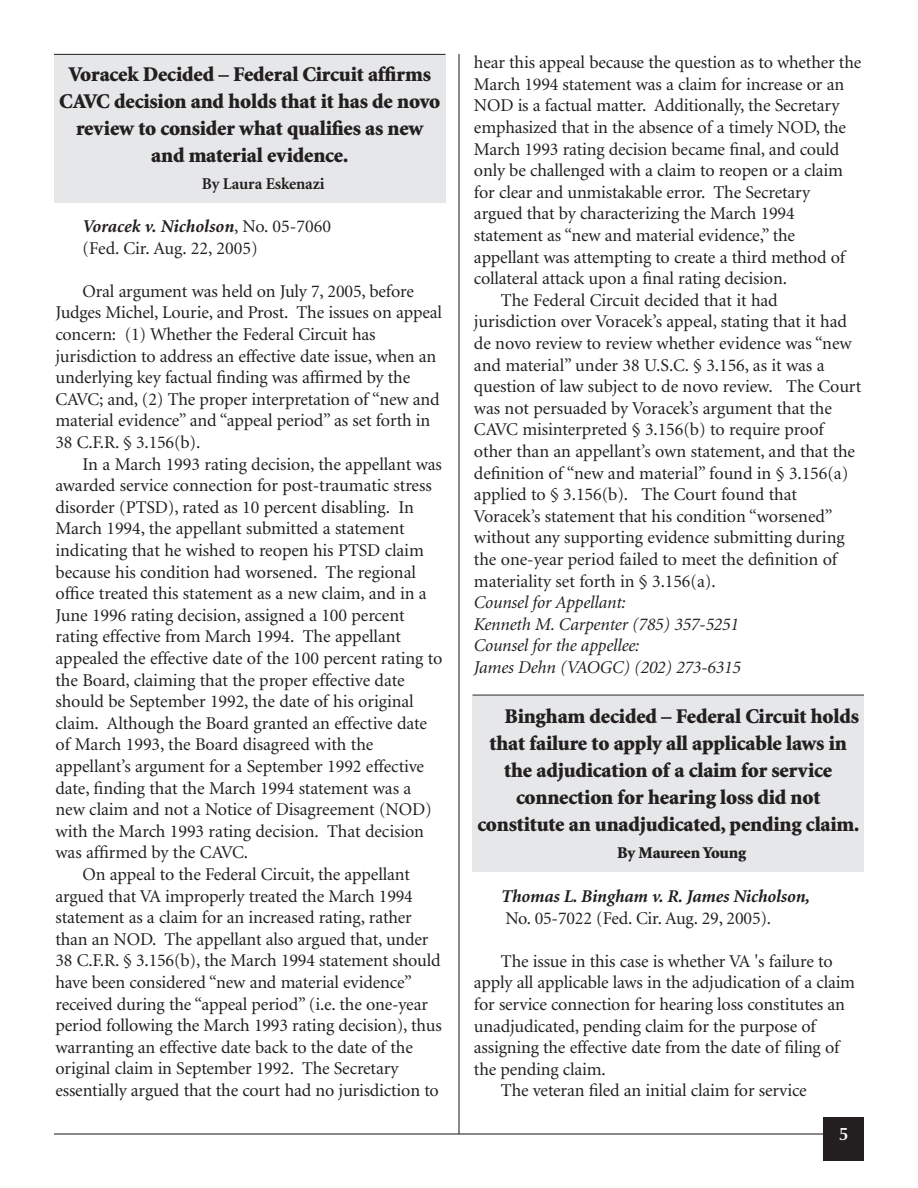
<style>
.page{position:relative;width:918px;height:1188px;background:#fff}
.page>*{position:absolute;margin:0;border:0;box-sizing:border-box;transform-origin:0 0}
.t1{font:900 21px/27px "Minion";letter-spacing:-.01em;color:#231f20;text-align:center}
.t2{font:18px/21.6px "Minion";letter-spacing:-.01em;color:#231f20}
.t3{font:italic 18px/21.6px "Minion";letter-spacing:-.01em;color:#231f20}
.t4{font:italic 700 18px "Minion";letter-spacing:-.01em;color:#231f20}
.t5{font:600 18px "Optima";color:#fff}
.t6{font:700 16.5px "Minion";letter-spacing:-.01em;color:#231f20}
.t7{font:900 16.5px "Minion";letter-spacing:-.01em;color:#231f20}
.s1{font-weight:700;font-style:italic}
</style>
<div class="page">
<hr style="left:54px;top:1133px;width:789px;height:2px;background:#231f20">
<div style="left:823px;top:1117px;width:41px;height:44px;background:#231f20"></div>
<hr style="left:458px;top:54px;width:2px;height:1080px;background:#231f20">
<div style="left:54px;top:54px;width:392px;height:149px;background:#e6e7e9"></div>
<hr style="left:54px;top:54px;width:392px;height:1px;background:#231f20">
<div style="left:472px;top:696px;width:392px;height:176px;background:#e6e7e9"></div>
<hr style="left:472px;top:695px;width:392px;height:1px;background:#231f20">
<p class="t1" style="left:59px;top:63px;width:382px">Voracek Decided – Federal Circuit affirms CAVC decision and holds that it has de novo review to consider what qualifies as new and material evidence.</p>
<p class="t6" style="left:202px;top:178px;width:124px">By Laura Eskenazi</p>
<p class="t2" style="left:82px;top:217px;width:250px"><span class="s1">Voracek v. Nicholson</span>, No. 05-7060 (Fed. Cir. Aug. 22, 2005)</p>
<p class="t2" style="left:56px;top:282px;width:388px;text-indent:27px">Oral argument was held on July 7, 2005, before Judges Michel, Lourie, and Prost. The issues on appeal concern: (1) Whether the Federal Circuit has jurisdiction to address an effective date issue, when an underlying key factual finding was affirmed by the CAVC; and, (2) The proper interpretation of “new and material evidence” and “appeal period” as set forth in 38 C.F.R. § 3.156(b).</p>
<p class="t2" style="left:83px;top:455px;width:361px">In a March 1993 rating decision, the appellant was</p>
<p class="t2" style="left:56px;top:476px;width:378px">awarded service connection for post-traumatic stress</p>
<p class="t2" style="left:56px;top:498px;width:360px">disorder (PTSD), rated as 10 percent disabling. In</p>
<p class="t2" style="left:56px;top:519px;width:351px">March 1994, the appellant submitted a statement</p>
<p class="t2" style="left:56px;top:541px;width:370px">indicating that he wished to reopen his PTSD claim</p>
<p class="t2" style="left:56px;top:563px;width:362px">because his condition had worsened. The regional</p>
<p class="t2" style="left:56px;top:584px;width:373px">office treated this statement as a new claim, and in a</p>
<p class="t2" style="left:56px;top:606px;width:351px">June 1996 rating decision, assigned a 100 percent</p>
<p class="t2" style="left:56px;top:627px;width:347px">rating effective from March 1994. The appellant</p>
<p class="t2" style="left:56px;top:649px;width:388px">appealed the effective date of the 100 percent rating to</p>
<p class="t2" style="left:56px;top:671px;width:351px">the Board, claiming that the proper effective date</p>
<p class="t2" style="left:56px;top:692px;width:360px">should be September 1992, the date of his original</p>
<p class="t2" style="left:56px;top:714px;width:373px">claim. Although the Board granted an effective date</p>
<p class="t2" style="left:56px;top:735px;width:319px">of March 1993, the Board disagreed with the</p>
<p class="t2" style="left:56px;top:757px;width:370px">appellant’s argument for a September 1992 effective</p>
<p class="t2" style="left:56px;top:779px;width:357px">date, finding that the March 1994 statement was a</p>
<p class="t2" style="left:56px;top:800px;width:378px">new claim and not a Notice of Disagreement (NOD)</p>
<p class="t2" style="left:56px;top:822px;width:370px">with the March 1993 rating decision. That decision</p>
<p class="t2" style="left:56px;top:843px;width:194px">was affirmed by the CAVC.</p>
<p class="t2" style="left:83px;top:865px;width:329px">On appeal to the Federal Circuit, the appellant</p>
<p class="t2" style="left:56px;top:887px;width:359px">argued that VA improperly treated the March 1994</p>
<p class="t2" style="left:56px;top:908px;width:358px">statement as a claim for an increased rating, rather</p>
<p class="t2" style="left:56px;top:930px;width:375px">than an NOD. The appellant also argued that, under</p>
<p class="t2" style="left:56px;top:951px;width:387px">38 C.F.R. § 3.156(b), the March 1994 statement should</p>
<p class="t2" style="left:56px;top:973px;width:358px">have been considered “new and material evidence”</p>
<p class="t2" style="left:56px;top:995px;width:374px">received during the “appeal period” (i.e. the one-year</p>
<p class="t2" style="left:56px;top:1016px;width:388px">period following the March 1993 rating decision), thus</p>
<p class="t2" style="left:56px;top:1038px;width:359px">warranting an effective date back to the date of the</p>
<p class="t2" style="left:56px;top:1059px;width:345px">original claim in September 1992. The Secretary</p>
<p class="t2" style="left:56px;top:1081px;width:385px">essentially argued that the court had no jurisdiction to</p>
<p class="t2" style="left:474px;top:53px;width:389px">hear this appeal because the question as to whether the</p>
<p class="t2" style="left:474px;top:75px;width:372px">March 1994 statement was a claim for increase or an</p>
<p class="t2" style="left:474px;top:96px;width:367px">NOD is a factual matter. Additionally, the Secretary</p>
<p class="t2" style="left:474px;top:118px;width:374px">emphasized that in the absence of a timely NOD, the</p>
<p class="t2" style="left:474px;top:140px;width:367px">March 1993 rating decision became final, and could</p>
<p class="t2" style="left:474px;top:161px;width:371px">only be challenged with a claim to reopen or a claim</p>
<p class="t2" style="left:474px;top:183px;width:338px">for clear and unmistakable error. The Secretary</p>
<p class="t2" style="left:474px;top:204px;width:322px">argued that by characterizing the March 1994</p>
<p class="t2" style="left:474px;top:226px;width:323px">statement as “new and material evidence,” the</p>
<p class="t2" style="left:474px;top:248px;width:373px">appellant was attempting to create a third method of</p>
<p class="t2" style="left:474px;top:269px;width:315px">collateral attack upon a final rating decision.</p>
<p class="t2" style="left:501px;top:291px;width:278px">The Federal Circuit decided that it had</p>
<p class="t2" style="left:474px;top:312px;width:374px">jurisdiction over Voracek’s appeal, stating that it had</p>
<p class="t2" style="left:474px;top:334px;width:379px">de novo review to review whether evidence was “new</p>
<p class="t2" style="left:474px;top:356px;width:352px">and material” under 38 U.S.C. § 3.156, as it was a</p>
<p class="t2" style="left:474px;top:377px;width:389px">question of law subject to de novo review. The Court</p>
<p class="t2" style="left:474px;top:399px;width:359px">was not persuaded by Voracek’s argument that the</p>
<p class="t2" style="left:474px;top:420px;width:351px">CAVC misinterpreted § 3.156(b) to require proof</p>
<p class="t2" style="left:474px;top:442px;width:383px">other than an appellant’s own statement, and that the</p>
<p class="t2" style="left:474px;top:464px;width:376px">definition of “new and material” found in § 3.156(a)</p>
<p class="t2" style="left:474px;top:485px;width:324px">applied to § 3.156(b). The Court found that</p>
<p class="t2" style="left:474px;top:507px;width:360px">Voracek’s statement that his condition “worsened”</p>
<p class="t2" style="left:474px;top:528px;width:372px">without any supporting evidence submitting during</p>
<p class="t2" style="left:474px;top:550px;width:365px">the one-year period failed to meet the definition of</p>
<p class="t2" style="left:474px;top:572px;width:243px">materiality set forth in § 3.156(a).</p>
<p class="t3" style="left:474px;top:593px;width:268px">Counsel for Appellant:<br>Kenneth M. Carpenter (785) 357-5251<br>Counsel for the appellee:<br>James Dehn (VAOGC) (202) 273-6315</p>
<p class="t1" style="left:505px;top:704px;width:356px">Bingham decided – Federal Circuit holds</p>
<p class="t1" style="left:490px;top:731px;width:359px">that failure to apply all applicable laws in</p>
<p class="t1" style="left:504px;top:758px;width:330px">the adjudication of a claim for service</p>
<p class="t1" style="left:516px;top:785px;width:306px">connection for hearing loss did not</p>
<p class="t1" style="left:477px;top:812px;width:383px">constitute an unadjudicated, pending claim.</p>
<p class="t7" style="left:617px;top:846px;width:130px">By Maureen Young</p>
<p class="t4" style="left:501px;top:889px;width:310px">Thomas L. Bingham v. R. James Nicholson,</p>
<p class="t2" style="left:505px;top:909px;width:267px">No. 05-7022 (Fed. Cir. Aug. 29, 2005).</p>
<p class="t2" style="left:501px;top:952px;width:333px">The issue in this case is whether VA 's failure to</p>
<p class="t2" style="left:474px;top:973px;width:383px">apply all applicable laws in the adjudication of a claim</p>
<p class="t2" style="left:474px;top:995px;width:373px">for service connection for hearing loss constitutes an</p>
<p class="t2" style="left:474px;top:1017px;width:343px">unadjudicated, pending claim for the purpose of</p>
<p class="t2" style="left:474px;top:1038px;width:367px">assigning the effective date from the date of filing of</p>
<p class="t2" style="left:474px;top:1060px;width:133px">the pending claim.</p>
<p class="t2" style="left:501px;top:1081px;width:307px">The veteran filed an initial claim for service</p>
<p class="t5" style="left:839px;top:1126px;width:11px">5</p>
</div>
